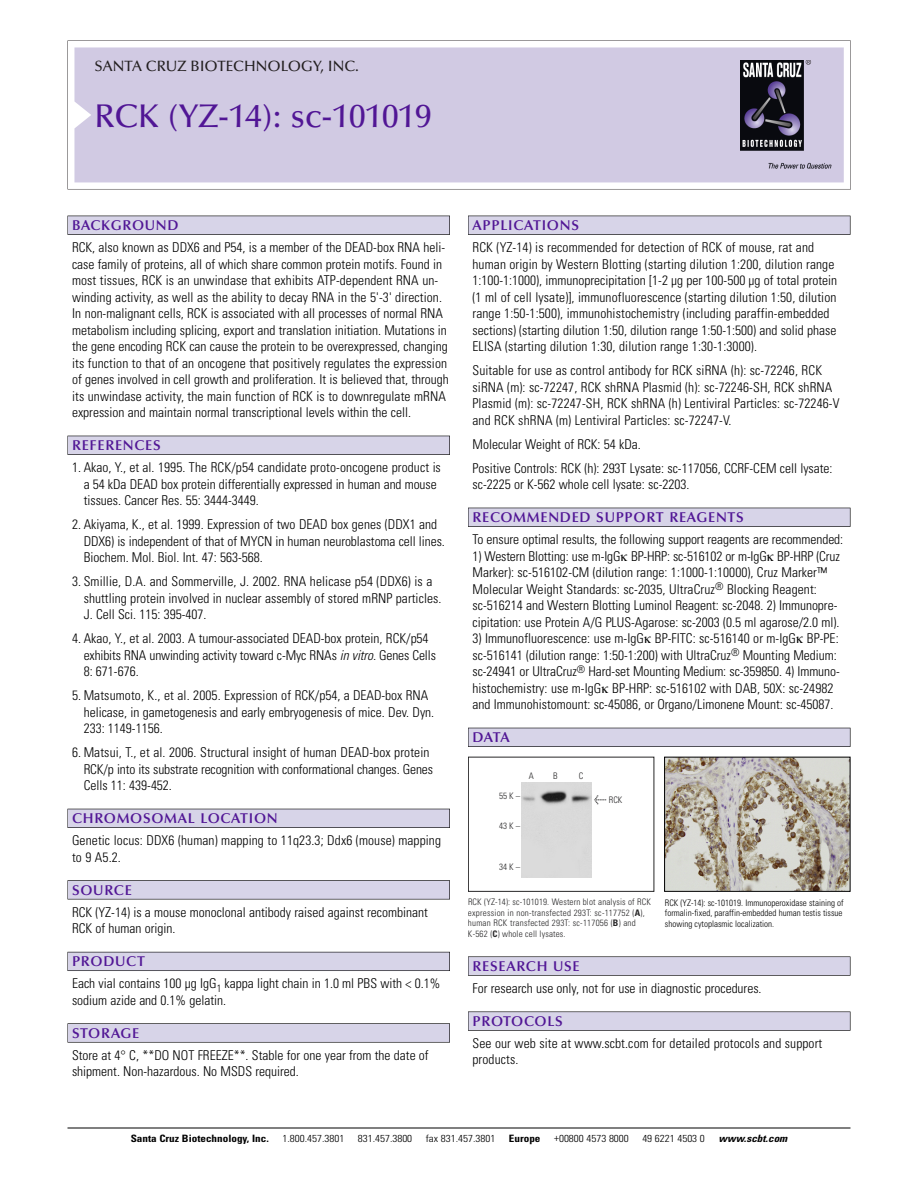
<style>
.page{position:relative;width:918px;height:1188px;background:#fff}
.page>*{position:absolute;margin:0;border:0;box-sizing:border-box;transform-origin:0 0}
.t1{font:500 33px "Optima";color:#511695}
.t2{font:500 15px "Optima";color:#231f20}
.t3{font:600 14.25px "Optima";letter-spacing:.05em;color:#511695}
.t4{font:300 condensed 13.5px/16.5px "Univers";color:#000}
.t5{font:300 condensed 10.2px "Univers";color:#000;scale:1.1 1}
.t6{font:700 condensed 10.2px "Univers";color:#000;scale:1.1 1}
.t7{font:italic 700 condensed 10.2px "Univers";color:#000;scale:1.1 1}
.t8{font:300 condensed 9px/10.5px "Univers";letter-spacing:.025em;color:#272627}
.t9{font:300 condensed 9px/10.5px "Univers";color:#000}
.s1{font-style:italic}
.s2{font-family:"Meta Plus";font-weight:400;font-stretch:normal;font-size:10.5px}
.s3{font-weight:700}
</style>
<div class="page">
<svg style="left:68px;top:40px;width:783px;height:149px"></svg>
<div style="left:74px;top:47px;width:770px;height:135px;background:#d1cae3"></div>
<img style="left:741px;top:60px;width:90px;height:108px">
<div style="left:68px;top:216px;width:382px;height:19px;background:#535256"></div>
<div style="left:68px;top:216px;width:381px;height:18px;background:#d7d4e8"></div>
<div style="left:68px;top:436px;width:382px;height:19px;background:#525156"></div>
<div style="left:68px;top:436px;width:381px;height:18px;background:#d7d4e8"></div>
<div style="left:68px;top:809px;width:382px;height:19px;background:#515057"></div>
<div style="left:68px;top:809px;width:381px;height:18px;background:#d7d4e8"></div>
<div style="left:68px;top:880px;width:382px;height:19px;background:#575659"></div>
<div style="left:68px;top:881px;width:381px;height:18px;background:#d7d4e8"></div>
<div style="left:68px;top:952px;width:382px;height:19px;background:#595860"></div>
<div style="left:68px;top:952px;width:381px;height:18px;background:#d7d4e8"></div>
<svg style="left:68px;top:1023px;width:382px;height:20px"></svg>
<div style="left:68px;top:1024px;width:381px;height:18px;background:#d7d4e8"></div>
<div style="left:468px;top:216px;width:382px;height:19px;background:#535256"></div>
<div style="left:468px;top:216px;width:382px;height:18px;background:#d7d4e8"></div>
<div style="left:468px;top:508px;width:382px;height:19px;background:#525156"></div>
<div style="left:468px;top:508px;width:382px;height:18px;background:#d7d4e8"></div>
<div style="left:468px;top:728px;width:382px;height:19px;background:#515057"></div>
<div style="left:468px;top:728px;width:382px;height:18px;background:#d7d4e8"></div>
<svg style="left:468px;top:956px;width:382px;height:20px"></svg>
<div style="left:468px;top:957px;width:382px;height:18px;background:#d7d4e8"></div>
<div style="left:468px;top:1012px;width:382px;height:19px;background:#58575a"></div>
<div style="left:468px;top:1012px;width:382px;height:18px;background:#d7d4e8"></div>
<hr style="left:68px;top:1128px;width:782px;height:1px;background:#000">
<img style="left:666px;top:759px;width:182px;height:131px">
<div style="left:664px;top:757px;width:186px;height:135px;border:1px solid #000"></div>
<div style="left:468px;top:757px;width:186px;height:135px;border:1px solid #272627"></div>
<img style="left:521px;top:782px;width:71px;height:95px">
<p class="t2" style="left:94px;top:60px;width:266px">SANTA CRUZ BIOTECHNOLOGY, INC.</p>
<p class="t1" style="left:94px;top:102px;width:339px">RCK (YZ-14): sc-101019</p>
<p class="t3" style="left:72px;top:219px;width:108px">BACKGROUND</p>
<p class="t4" style="left:72px;top:240px;width:378px">RCK, also known as DDX6 and P54, is a member of the DEAD-box RNA heli&shy;case family of proteins, all of which share common protein motifs. Found in most tissues, RCK is an unwindase that exhibits ATP-dependent RNA un&shy;winding activity, as well as the ability to decay RNA in the 5'-3' direction.<br>In non-malignant cells, RCK is associated with all processes of normal RNA metabolism including splicing, export and translation initiation. Mutations in the gene encoding RCK can cause the protein to be overexpressed, changing its function to that of an oncogene that positively regulates the expression of genes involved in cell growth and proliferation. It is believed that, through its unwindase activity, the main function of RCK is to downregulate mRNA expression and maintain normal transcriptional levels within the cell.</p>
<p class="t3" style="left:72px;top:439px;width:90px">REFERENCES</p>
<p class="t4" style="left:84px;top:460px;width:359px;text-indent:-12px">1. Akao, Y., et al. 1995. The RCK/p54 candidate proto-oncogene product is a 54 kDa DEAD box protein differentially expressed in human and mouse tissues. Cancer Res. 55: 3444-3449.</p>
<p class="t4" style="left:84px;top:517px;width:363px;text-indent:-12px">2. Akiyama, K., et al. 1999. Expression of two DEAD box genes (DDX1 and<br>DDX6) is independent of that of MYCN in human neuroblastoma cell lines.<br>Biochem. Mol. Biol. Int. 47: 563-568.</p>
<p class="t4" style="left:84px;top:574px;width:359px;text-indent:-12px">3. Smillie, D.A. and Sommerville, J. 2002. RNA helicase p54 (DDX6) is a shuttling protein involved in nuclear assembly of stored mRNP particles.<br>J. Cell Sci. 115: 395-407.</p>
<p class="t4" style="left:84px;top:631px;width:354px;text-indent:-12px">4. Akao, Y., et al. 2003. A tumour-associated DEAD-box protein, RCK/p54 exhibits RNA unwinding activity toward c-Myc RNAs <span class="s1">in vitro.</span>Genes Cells<br>8: 671-676.</p>
<p class="t4" style="left:84px;top:688px;width:352px;text-indent:-12px">5. Matsumoto, K., et al. 2005. Expression of RCK/p54, a DEAD-box RNA helicase, in gametogenesis and early embryogenesis of mice. Dev. Dyn.<br>233: 1149-1156.</p>
<p class="t4" style="left:84px;top:745px;width:351px;text-indent:-12px">6. Matsui, T., et al. 2006. Structural insight of human DEAD-box protein<br>RCK/p into its substrate recognition with conformational changes. Genes<br>Cells 11: 439-452.</p>
<p class="t3" style="left:72px;top:812px;width:207px">CHROMOSOMAL LOCATION</p>
<p class="t4" style="left:72px;top:834px;width:371px">Genetic locus: DDX6 (human) mapping to 11q23.3; Ddx6 (mouse) mapping to 9 A5.2.</p>
<p class="t3" style="left:72px;top:884px;width:61px">SOURCE</p>
<p class="t4" style="left:72px;top:905px;width:357px">RCK (YZ-14) is a mouse monoclonal antibody raised against recombinant<br>RCK of human origin.</p>
<p class="t3" style="left:72px;top:955px;width:74px">PRODUCT</p>
<p class="t4" style="left:72px;top:977px;width:370px">Each vial contains 100 µg IgG<sub>1</sub> kappa light chain in 1.0 ml PBS with &lt; 0.1% sodium azide and 0.1% gelatin.</p>
<p class="t3" style="left:72px;top:1027px;width:69px">STORAGE</p>
<p class="t4" style="left:72px;top:1048px;width:358px">Store at 4° C, **DO NOT FREEZE**. Stable for one year from the date of shipment. Non-hazardous. No MSDS required.</p>
<p class="t3" style="left:473px;top:219px;width:108px">APPLICATIONS</p>
<p class="t4" style="left:473px;top:240px;width:366px">RCK (YZ-14) is recommended for detection of RCK of mouse, rat and human origin by Western Blotting (starting dilution 1:200, dilution range 1:100-1:1000), immunoprecipitation [1-2 µg per 100-500 µg of total protein (1 ml of cell lysate)], immunofluorescence (starting dilution 1:50, dilution range 1:50-1:500), immunohistochemistry (including paraffin-embedded sections) (starting dilution 1:50, dilution range 1:50-1:500) and solid phase ELISA (starting dilution 1:30, dilution range 1:30-1:3000).</p>
<p class="t4" style="left:473px;top:363px;width:369px">Suitable for use as control antibody for RCK siRNA (h): sc-72246, RCK siRNA (m): sc-72247, RCK shRNA Plasmid (h): sc-72246-SH, RCK shRNA Plasmid (m): sc-72247-SH, RCK shRNA (h) Lentiviral Particles: sc-72246-V and RCK shRNA (m) Lentiviral Particles: sc-72247-V.</p>
<p class="t4" style="left:473px;top:437px;width:170px">Molecular Weight of RCK: 54 kDa.</p>
<p class="t4" style="left:473px;top:461px;width:362px">Positive Controls: RCK (h): 293T Lysate: sc-117056, CCRF-CEM cell lysate: sc-2225 or K-562 whole cell lysate: sc-2203.</p>
<p class="t3" style="left:473px;top:511px;width:273px">RECOMMENDED SUPPORT REAGENTS</p>
<p class="t4" style="left:473px;top:532px;width:372px">To ensure optimal results, the following support reagents are recommended:</p>
<p class="t4" style="left:473px;top:549px;width:369px">1) Western Blotting: use m-IgG BP-HRP: sc-516102 or m-IgG BP-HRP (Cruz Marker): sc-516102-CM (dilution range: 1:1000-1:10000), Cruz Marker™ Molecular Weight Standards: sc-2035, UltraCruz<sup>®</sup> Blocking Reagent: sc-516214 and Western Blotting Luminol Reagent: sc-2048. 2) Immunopre&shy;cipitation: use Protein A/G PLUS-Agarose: sc-2003 (0.5 ml agarose/2.0 ml).</p>
<p class="t4" style="left:473px;top:631px;width:369px">3) Immunofluorescence: use m-IgG BP-FITC: sc-516140 or m-IgG BP-PE: sc-516141 (dilution range: 1:50-1:200) with UltraCruz<sup>®</sup> Mounting Medium: sc-24941 or UltraCruz<sup>®</sup> Hard-set Mounting Medium: sc-359850. 4) Immuno&shy;histochemistry: use m-IgG BP-HRP: sc-516102 with DAB, 50X: sc-24982 and Immunohistomount: sc-45086, or Organo/Limonene Mount: sc-45087.</p>
<p class="t3" style="left:473px;top:731px;width:39px">DATA</p>
<p class="t8" style="left:499px;top:792px;width:22px">55K–</p>
<p class="t8" style="left:499px;top:821px;width:22px">43K–</p>
<p class="t8" style="left:499px;top:863px;width:22px">34K–</p>
<p class="t8" style="left:529px;top:771px;width:7px">A</p>
<p class="t8" style="left:553px;top:771px;width:6px">B</p>
<p class="t8" style="left:579px;top:771px;width:6px">C</p>
<p class="t8" style="left:594px;top:795px;width:30px"><span class="s2">&lt;</span> RCK</p>
<p class="t8" style="left:468px;top:898px;width:184px">RCK (YZ-14): sc-101019. Western blot analysis of RCK expression in non-transfected 293T: sc-117752 (<span class="s3">A</span>), human RCK transfected 293T: sc-117056 (<span class="s3">B</span>) and K-562 (<span class="s3">C</span>) whole cell lysates.</p>
<p class="t9" style="left:665px;top:898px;width:180px">RCK (YZ-14): sc-101019. Immunoperoxidase staining of formalin-fixed, paraffin-embedded human testis tissue showing cytoplasmic localization.</p>
<p class="t3" style="left:473px;top:960px;width:109px">RESEARCH USE</p>
<p class="t4" style="left:473px;top:981px;width:291px">For research use only, not for use in diagnostic procedures.</p>
<p class="t3" style="left:473px;top:1015px;width:92px">PROTOCOLS</p>
<p class="t4" style="left:473px;top:1036px;width:351px">See our web site at www.scbt.com for detailed protocols and support products.</p>
<p class="t6" style="left:131px;top:1135px;width:127px">Santa Cruz Biotechnology, Inc.</p>
<p class="t5" style="left:282px;top:1135px;width:58px">1.800.457.3801</p>
<p class="t5" style="left:358px;top:1135px;width:51px">831.457.3800</p>
<p class="t5" style="left:426px;top:1135px;width:65px">fax 831.457.3801</p>
<p class="t6" style="left:509px;top:1135px;width:30px">Europe</p>
<p class="t5" style="left:554px;top:1135px;width:69px">+00800 4573 8000</p>
<p class="t5" style="left:642px;top:1135px;width:58px">49 6221 4503 0</p>
<p class="t7" style="left:719px;top:1135px;width:66px">www.scbt.com</p>
</div>
